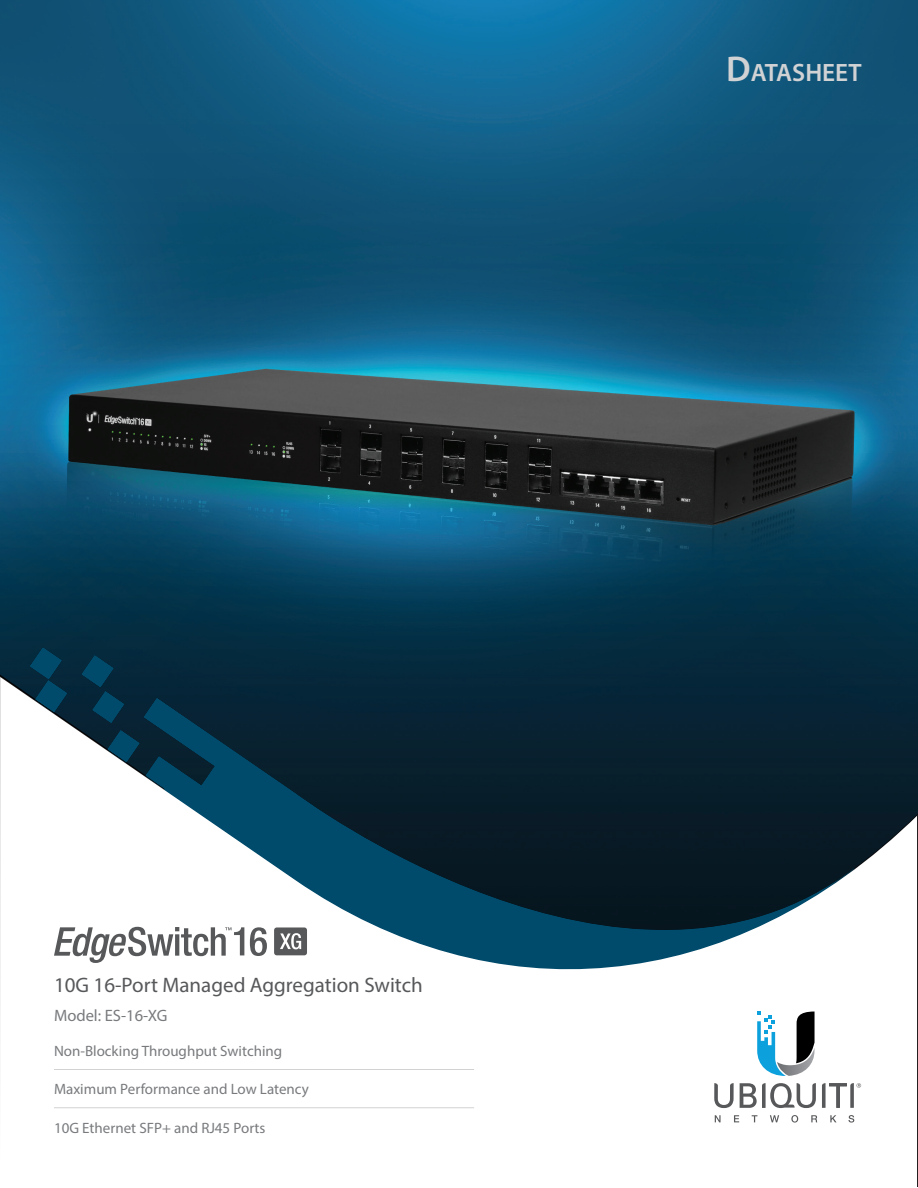
<style>
.page{position:relative;width:918px;height:1188px;background:#fff}
.page>*{position:absolute;margin:0;border:0;box-sizing:border-box;transform-origin:0 0}
.t1{font:600 25.2px "Myriad Pro";color:#d1d2d4}
.t2{font:21px "Myriad Pro";color:#57585a}
.t3{font:16.5px "Myriad Pro";color:#787a7d}
.t4{font:15px "Myriad Pro";color:#787a7d}
.s1{font-size:36px}
</style>
<div class="page">
<svg style="left:757px;top:1043px;width:58px;height:33px"></svg>
<svg style="left:714px;top:1083px;width:20px;height:25px"></svg>
<svg style="left:740px;top:1083px;width:76px;height:25px"></svg>
<svg style="left:715px;top:1115px;width:6px;height:7px"></svg>
<svg style="left:734px;top:1115px;width:5px;height:7px"></svg>
<svg style="left:752px;top:1115px;width:5px;height:7px"></svg>
<svg style="left:770px;top:1115px;width:9px;height:7px"></svg>
<svg style="left:791px;top:1115px;width:7px;height:8px"></svg>
<svg style="left:811px;top:1115px;width:6px;height:7px"></svg>
<svg style="left:830px;top:1115px;width:6px;height:7px"></svg>
<svg style="left:848px;top:1115px;width:6px;height:8px"></svg>
<svg style="left:822px;top:1083px;width:39px;height:25px"></svg>
<img style="left:0;top:0;width:918px;height:932px">
<svg style="left:81px;top:655px;width:43px;height:69px;background:#03324a"></svg>
<svg style="left:108px;top:730px;width:32px;height:33px"></svg>
<svg style="left:144px;top:698px;width:711px;height:345px"></svg>
<svg style="left:30px;top:647px;width:37px;height:66px;background:#14465d"></svg>
<svg style="left:54px;top:927px;width:190px;height:36px"></svg>
<svg style="left:250px;top:927px;width:17px;height:29px"></svg>
<svg style="left:274px;top:927px;width:33px;height:28px"></svg>
<hr style="left:54px;top:1069px;width:420px;height:1px;background:#d1d2d4">
<hr style="left:54px;top:1107px;width:420px;height:1px;background:#d1d2d4">
<h1 class="t1" style="left:726px;top:57px;width:137px"><span class="s1">D</span>ATASHEET</h1>
<h2 class="t2" style="left:54px;top:972px;width:370px">10G 16-Port Managed Aggregation Switch</h2>
<p class="t3" style="left:54px;top:1005px;width:115px">Model: ES-16-XG</p>
<p class="t4" style="left:54px;top:1042px;width:230px">Non-Blocking Throughput Switching</p>
<p class="t4" style="left:54px;top:1080px;width:256px">Maximum Performance and Low Latency</p>
<p class="t4" style="left:54px;top:1118px;width:213px">10G Ethernet SFP+ and RJ45 Ports</p>
</div>
